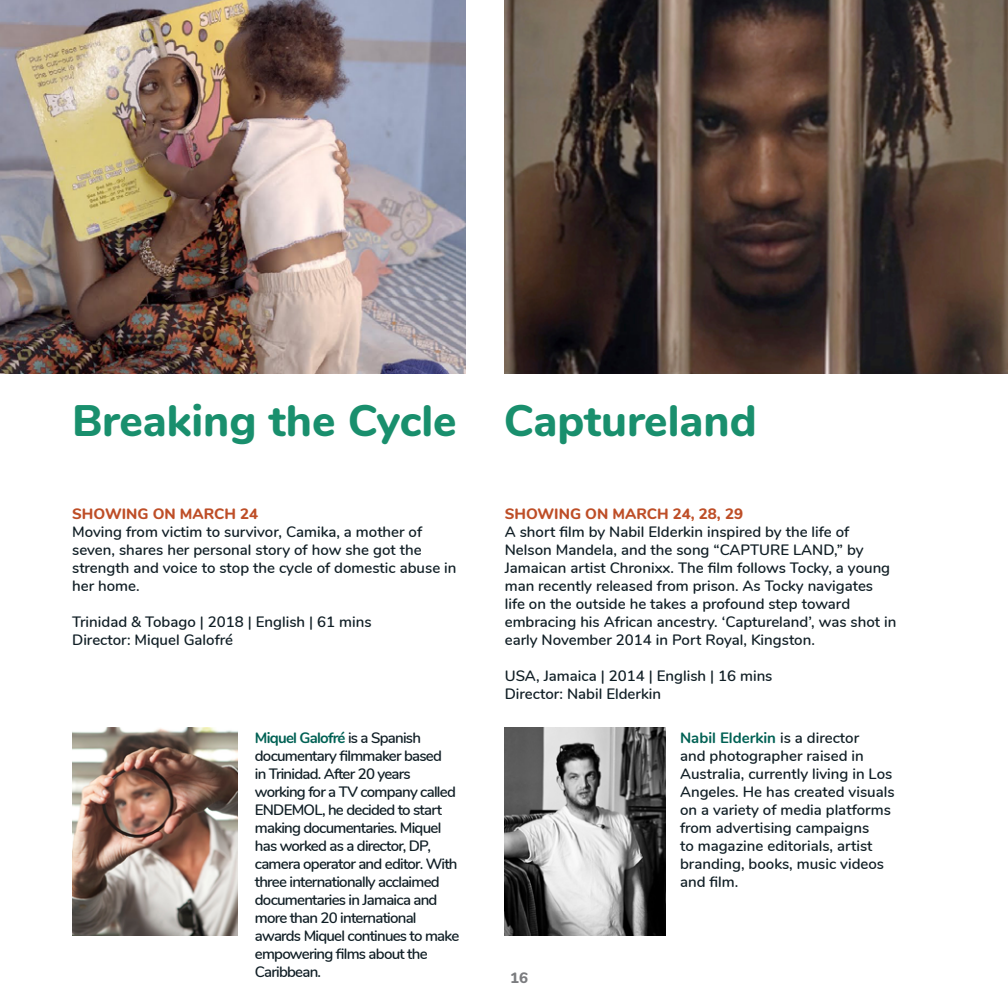
<style>
.page{position:relative;width:1008px;height:1008px;background:#fff}
.page>*{position:absolute;margin:0;border:0;box-sizing:border-box;transform-origin:0 0}
.t1{font:800 44px "Nunito";color:#198f6d}
.t2{font:600 15px/18px "Nunito";color:#101e25}
.t3{font:600 15px/18px "Nunito";letter-spacing:-.05em;color:#101e25}
.t4{font:800 15px "Nunito";color:#be4e27}
.t5{font:800 15px "Nunito";color:#7b7c7f}
.s1{font-weight:700;color:#006154}
</style>
<div class="page">
<img style="left:0;top:0;width:466px;height:373px">
<img style="left:504px;top:0;width:504px;height:373px">
<img style="left:72px;top:728px;width:165px;height:208px">
<img style="left:505px;top:728px;width:161px;height:208px">
<h1 class="t1" style="left:72px;top:388px;width:686px">Breaking the Cycle Captureland</h1>
<p class="t4" style="left:72px;top:503px;width:188px">SHOWING ON MARCH 24</p>
<p class="t2" style="left:72px;top:522px;width:386px">Moving from victim to survivor, Camika, a mother of seven, shares her personal story of how she got the strength and voice to stop the cycle of domestic abuse in her home.</p>
<p class="t2" style="left:72px;top:612px;width:301px">Trinidad &amp; Tobago | 2018 | English | 61 mins<br>Director: Miquel Galofré</p>
<p class="t4" style="left:505px;top:503px;width:240px">SHOWING ON MARCH 24, 28, 29</p>
<p class="t2" style="left:505px;top:522px;width:393px">A short film by Nabil Elderkin inspired by the life of Nelson Mandela, and the song “CAPTURE LAND,” by Jamaican artist Chronixx. The film follows Tocky, a young man recently released from prison. As Tocky navigates life on the outside he takes a profound step toward embracing his African ancestry. ‘Captureland’, was shot in early November 2014 in Port Royal, Kingston.</p>
<p class="t2" style="left:505px;top:666px;width:269px">USA, Jamaica | 2014 | English | 16 mins<br>Director: Nabil Elderkin</p>
<p class="t3" style="left:255px;top:728px;width:206px"><span class="s1">Miquel Galofré</span> is a Spanish documentary filmmaker based<br>in Trinidad. After 20 years working for a TV company called<br>ENDEMOL, he decided to start making documentaries. Miquel has worked as a director, DP, camera operator and editor. With three internationally acclaimed documentaries in Jamaica and more than 20 international awards Miquel continues to make empowering films about the<br>Caribbean.</p>
<p class="t2" style="left:680px;top:728px;width:216px"><span class="s1">Nabil Elderkin</span> is a director<br>and photographer raised in<br>Australia, currently living in Los<br>Angeles. He has created visuals on a variety of media platforms from advertising campaigns<br>to magazine editorials, artist branding, books, music videos and film.</p>
<p class="t5" style="left:510px;top:966px;width:20px">16</p>
</div>
